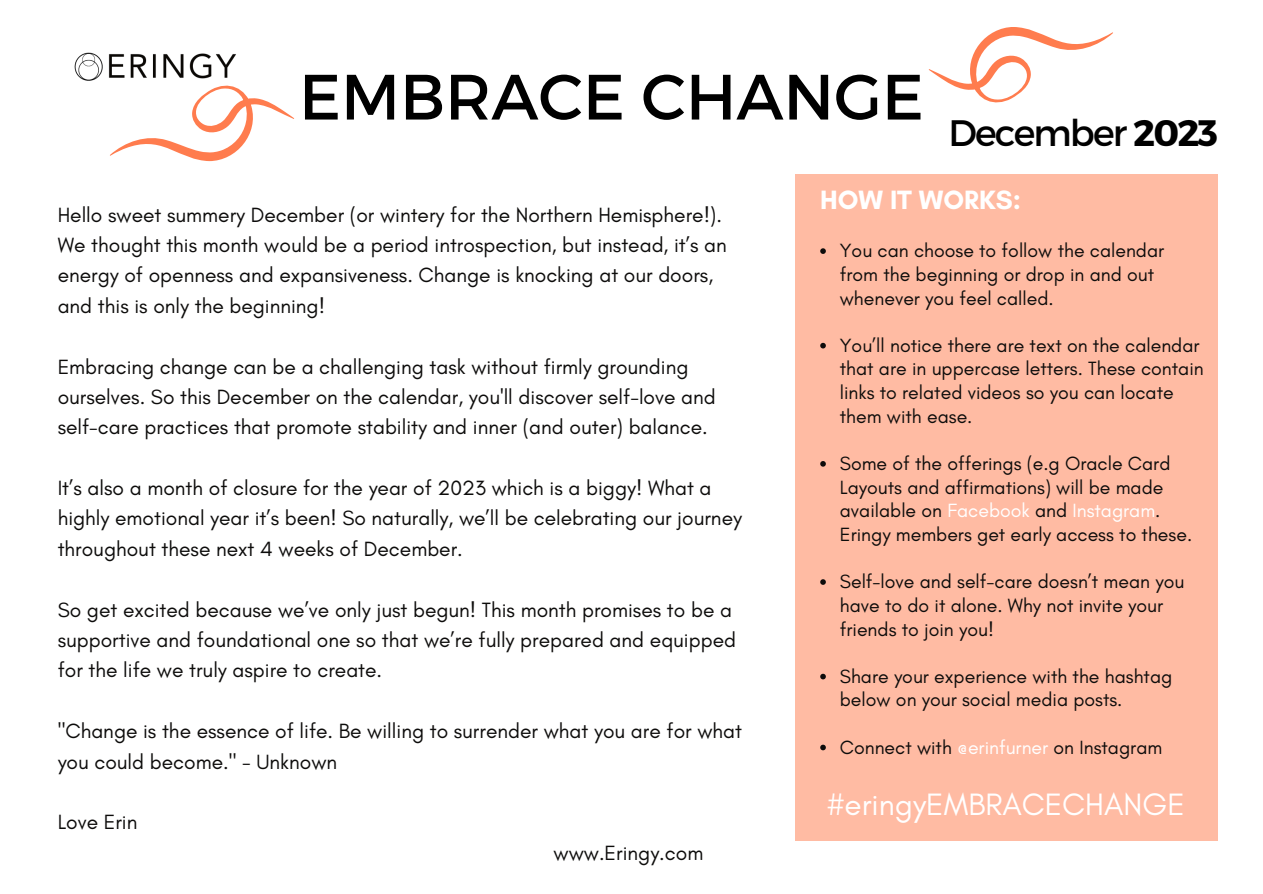
<style>
.page{position:relative;width:1263px;height:894px;background:#fff}
.page>*{position:absolute;margin:0;border:0;box-sizing:border-box;transform-origin:0 0}
.t1{font:63.9px "Montserrat";color:#000}
.t2{font:36.75px "Montserrat";letter-spacing:-.05em;color:#000}
.t3{font:31.5px "Glacial Indifference";color:#fff}
.t4{font:700 27px "Glacial Indifference";color:#fff}
.t5{font:21px/30.3px "Glacial Indifference";color:#0d0c0b}
.t6{font:19.5px/23.5px "Glacial Indifference";color:#0d0c0b}
.s1{font-weight:700}
.s2{color:#fff}
</style>
<div class="page">
<img style="left:74px;top:52px;width:162px;height:34px">
<div style="left:796px;top:174px;width:422px;height:666px;background:#ffbba3"></div>
<svg style="left:820px;top:248px;width:6px;height:6px"></svg>
<svg style="left:820px;top:343px;width:6px;height:5px"></svg>
<svg style="left:820px;top:461px;width:6px;height:5px"></svg>
<svg style="left:820px;top:579px;width:6px;height:5px"></svg>
<svg style="left:820px;top:673px;width:6px;height:6px"></svg>
<svg style="left:820px;top:744px;width:6px;height:6px"></svg>
<svg style="left:110px;top:86px;width:184px;height:75px"></svg>
<svg style="left:929px;top:28px;width:184px;height:74px"></svg>
<p class="t1" style="left:299px;top:55px;width:626px">EMBRACE CHANGE</p>
<p class="t2" style="left:948px;top:109px;width:271px">December <span class="s1">2023</span></p>
<p class="t5" style="left:58px;top:199px;width:671px">Hello sweet summery December (or wintery for the Northern Hemisphere!).<br>We thought this month would be a period introspection, but instead, it’s an energy of openness and expansiveness. Change is knocking at our doors, and this is only the beginning!</p>
<p class="t5" style="left:58px;top:351px;width:660px">Embracing change can be a challenging task without firmly grounding ourselves. So this December on the calendar, you'll discover self-love and self-care practices that promote stability and inner (and outer) balance.</p>
<p class="t5" style="left:58px;top:472px;width:686px">It’s also a month of closure for the year of 2023 which is a biggy! What a highly emotional year it’s been! So naturally, we’ll be celebrating our journey throughout these next 4 weeks of December.</p>
<p class="t5" style="left:58px;top:594px;width:680px">So get excited because we’ve only just begun! This month promises to be a supportive and foundational one so that we’re fully prepared and equipped for the life we truly aspire to create.</p>
<p class="t5" style="left:58px;top:715px;width:686px">"Change is the essence of life. Be willing to surrender what you are for what you could become." - Unknown</p>
<p class="t5" style="left:58px;top:806px;width:81px">Love Erin</p>
<p class="t5" style="left:553px;top:837px;width:151px">www.Eringy.com</p>
<p class="t4" style="left:820px;top:183px;width:202px">HOW IT WORKS:</p>
<p class="t6" style="left:840px;top:238px;width:326px">You can choose to follow the calendar from the beginning or drop in and out whenever you feel called.</p>
<p class="t6" style="left:840px;top:333px;width:365px">You’ll notice there are text on the calendar that are in uppercase letters. These contain links to related videos so you can locate them with ease.</p>
<p class="t6" style="left:840px;top:451px;width:354px">Some of the offerings (e.g Oracle Card Layouts and affirmations) will be made available on <span class="s2">Facebook</span> and <span class="s2">Instagram</span>.<br>Eringy members get early access to these.</p>
<p class="t6" style="left:840px;top:569px;width:346px">Self-love and self-care doesn’t mean you have to do it alone. Why not invite your friends to join you!</p>
<p class="t6" style="left:840px;top:664px;width:334px">Share your experience with the hashtag below on your social media posts.</p>
<p class="t6" style="left:840px;top:734px;width:324px">Connect with <span class="s2">@erinfurner</span> on Instagram</p>
<p class="t3" style="left:827px;top:784px;width:360px">#eringyEMBRACECHANGE</p>
</div>
